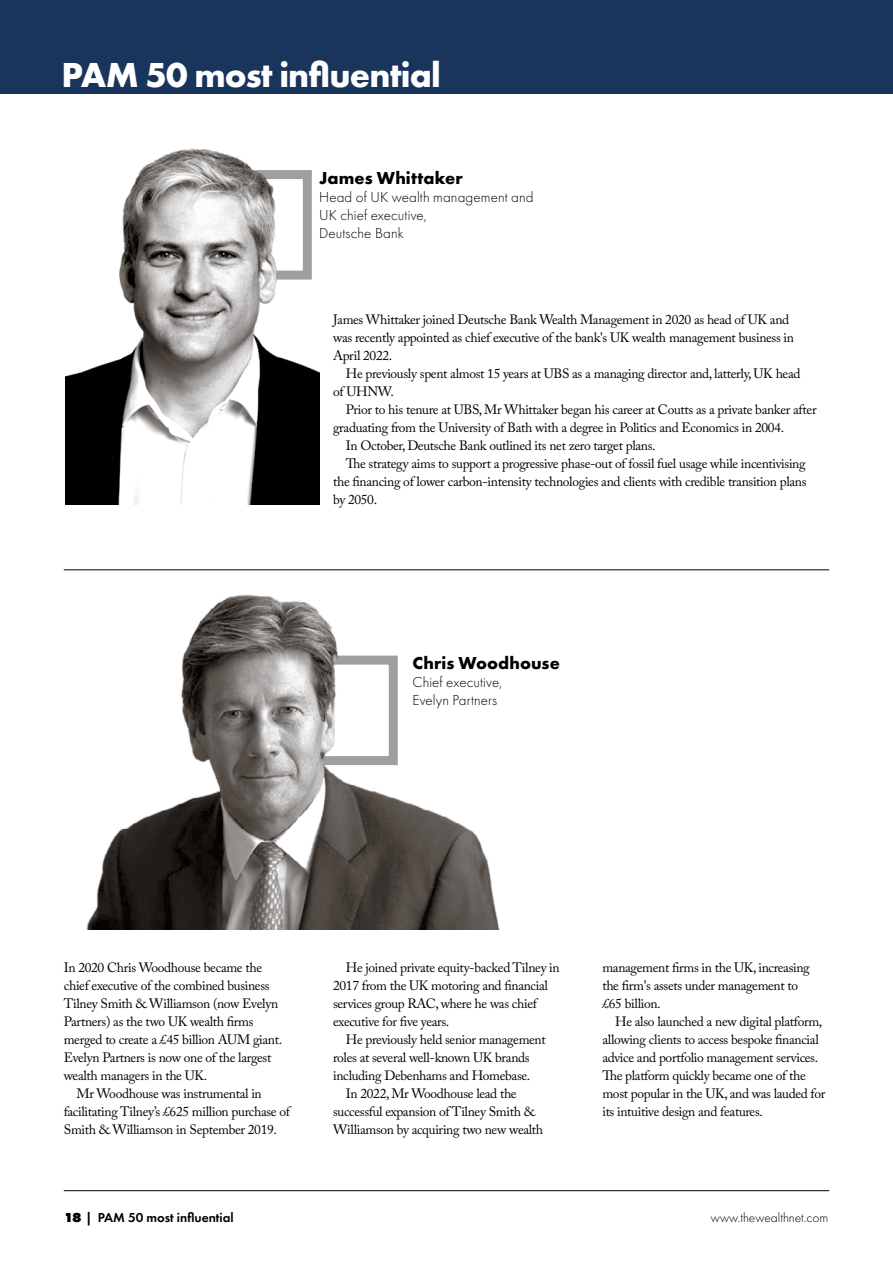
<style>
.page{position:relative;width:893px;height:1263px;background:#fff}
.page>*{position:absolute;margin:0;border:0;box-sizing:border-box;transform-origin:0 0}
.t1{font:700 36px "Futura PT";letter-spacing:-.02em;color:#fff}
.t2{font:700 18px "Futura PT";letter-spacing:.005em;color:#000}
.t3{font:300 15px/18px "Futura PT";letter-spacing:.005em;color:#000}
.t4{font:13.5px/18px "Adobe Caslon Pro";letter-spacing:-.025em;color:#000}
.t5{font:600 13.5px "Futura PT";color:#000}
.t6{font:300 13.5px "Futura PT";color:#000}
.s1{font-weight:800}
</style>
<div class="page">
<div style="left:0;top:0;width:893px;height:94px;background:#1a355c"></div>
<hr style="left:64px;top:1190px;width:765px;height:1px;background:#000">
<img style="left:65px;top:149px;width:254px;height:356px">
<hr style="left:64px;top:570px;width:765px;height:1px;background:#000">
<img style="left:86px;top:594px;width:414px;height:336px">
<h1 class="t1" style="left:62px;top:52px;width:381px">PAM 50 most influential</h1>
<h2 class="t2" style="left:319px;top:166px;width:145px">James Whittaker</h2>
<p class="t3" style="left:319px;top:188px;width:216px">Head of UK wealth management and<br>UK chief executive,<br>Deutsche Bank</p>
<p class="t4" style="left:333px;top:310px;width:462px">James Whittaker joined Deutsche Bank Wealth Management in 2020 as head of UK and was recently appointed as chief executive of the bank's UK wealth management business in<br>April 2022.</p>
<p class="t4" style="left:333px;top:364px;width:469px;text-indent:13px">He previously spent almost 15 years at UBS as a managing director and, latterly, UK head of UHNW.</p>
<p class="t4" style="left:346px;top:400px;width:472px">Prior to his tenure at UBS, Mr Whittaker began his career at Coutts as a private banker after</p>
<p class="t4" style="left:333px;top:418px;width:452px">graduating from the University of Bath with a degree in Politics and Economics in 2004.</p>
<p class="t4" style="left:346px;top:436px;width:311px">In October, Deutsche Bank outlined its net zero target plans.</p>
<p class="t4" style="left:346px;top:454px;width:461px">The strategy aims to support a progressive phase-out of fossil fuel usage while incentivising</p>
<p class="t4" style="left:333px;top:472px;width:475px">the financing of lower carbon-intensity technologies and clients with credible transition plans</p>
<p class="t4" style="left:333px;top:490px;width:46px">by 2050.</p>
<h2 class="t2" style="left:412px;top:652px;width:149px">Chris Woodhouse</h2>
<p class="t3" style="left:412px;top:673px;width:91px">Chief executive,<br>Evelyn Partners</p>
<p class="t4" style="left:64px;top:958px;width:200px">In 2020 Chris Woodhouse became the</p>
<p class="t4" style="left:64px;top:976px;width:207px">chief executive of the combined business</p>
<p class="t4" style="left:64px;top:994px;width:216px">Tilney Smith &amp; Williamson (now Evelyn</p>
<p class="t4" style="left:64px;top:1012px;width:191px">Partners) as the two UK wealth firms</p>
<p class="t4" style="left:64px;top:1030px;width:220px">merged to create a £45 billion AUM giant.</p>
<p class="t4" style="left:64px;top:1048px;width:209px">Evelyn Partners is now one of the largest</p>
<p class="t4" style="left:64px;top:1066px;width:145px">wealth managers in the UK.</p>
<p class="t4" style="left:77px;top:1084px;width:187px">Mr Woodhouse was instrumental in</p>
<p class="t4" style="left:64px;top:1102px;width:228px">facilitating Tilney’s £625 million purchase of</p>
<p class="t4" style="left:64px;top:1120px;width:215px">Smith &amp; Williamson in September 2019.</p>
<p class="t4" style="left:333px;top:958px;width:228px;text-indent:13px">He joined private equity-backed Tilney in 2017 from the UK motoring and financial services group RAC, where he was chief executive for five years.</p>
<p class="t4" style="left:346px;top:1030px;width:201px">He previously held senior management</p>
<p class="t4" style="left:333px;top:1048px;width:198px">roles at several well-known UK brands</p>
<p class="t4" style="left:333px;top:1066px;width:199px">including Debenhams and Homebase.</p>
<p class="t4" style="left:346px;top:1084px;width:172px">In 2022, Mr Woodhouse lead the</p>
<p class="t4" style="left:333px;top:1102px;width:203px">successful expansion of Tilney Smith &amp;</p>
<p class="t4" style="left:333px;top:1120px;width:212px">Williamson by acquiring two new wealth</p>
<p class="t4" style="left:602px;top:958px;width:209px">management firms in the UK, increasing the firm's assets under management to £65 billion.</p>
<p class="t4" style="left:602px;top:1012px;width:225px;text-indent:13px">He also launched a new digital platform, allowing clients to access bespoke financial advice and portfolio management services.<br>The platform quickly became one of the most popular in the UK, and was lauded for its intuitive design and features.</p>
<p class="t5" style="left:64px;top:1209px;width:171px"><span class="s1">18 |</span> PAM 50 most influential</p>
<p class="t6" style="left:711px;top:1210px;width:119px">www.thewealthnet.com</p>
</div>
